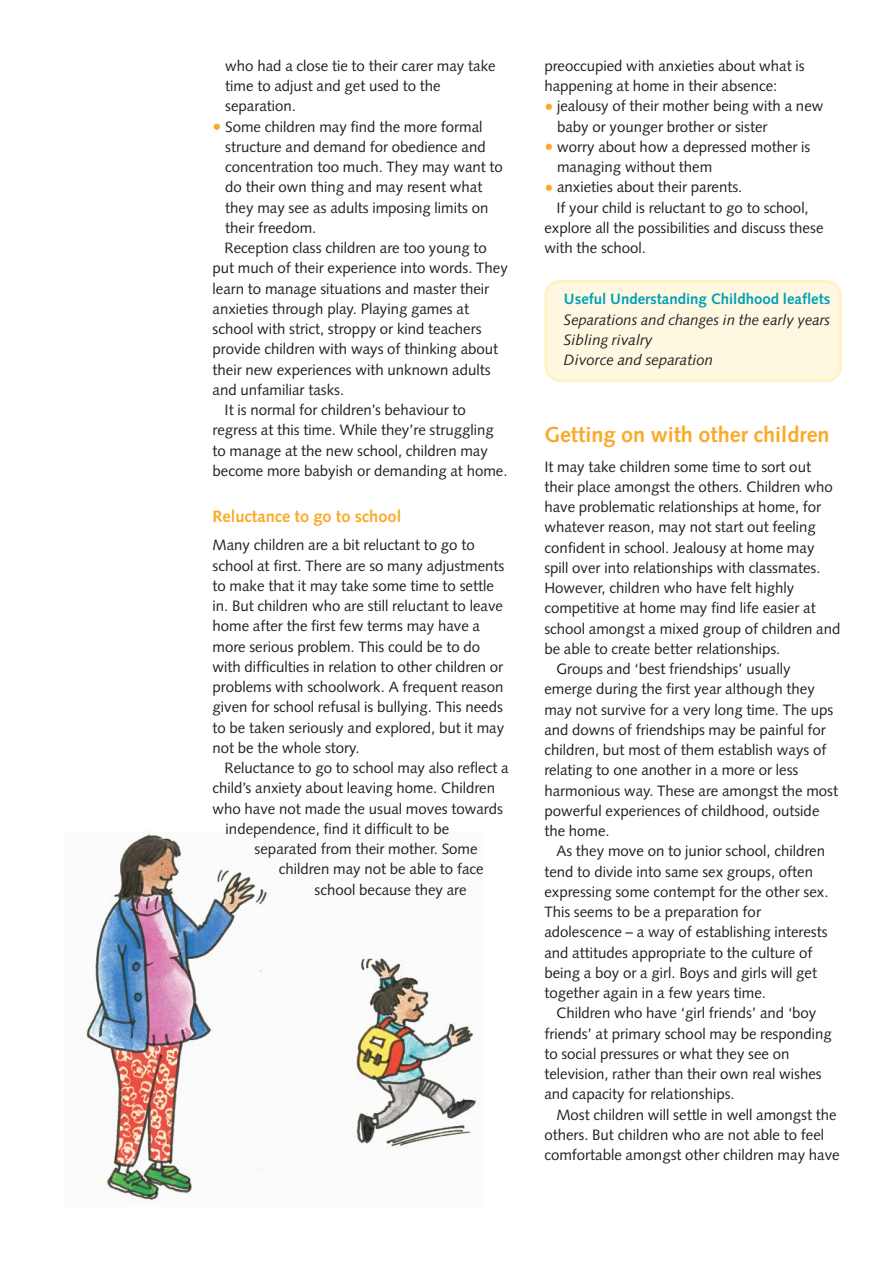
<style>
.page{position:relative;width:893px;height:1263px;background:#fff}
.page>*{position:absolute;margin:0;border:0;box-sizing:border-box;transform-origin:0 0}
.t1{font:700 21.75px "Syntax";color:#fbaa28}
.t2{font:700 16.5px "Syntax";color:#fbaa28}
.t3{font:15px/20.2px "Syntax";color:#231f20}
.t4{font:italic 15px/20.2px "Syntax";color:#231f20}
.t5{font:700 15px "Syntax";color:#00a0b8}
.s1{font-size:18px;color:#fbaa28}
</style>
<div class="page">
<img style="left:86px;top:834px;width:391px;height:367px">
<svg style="left:544px;top:280px;width:298px;height:102px;background:#fff7df"></svg>
<p class="t3" style="left:225px;top:57px;width:272px">who had a close tie to their carer may take time to adjust and get used to the separation.</p>
<p class="t3" style="left:212px;top:118px;width:271px"><span class="s1">•</span> Some children may find the more formal</p>
<p class="t3" style="left:225px;top:138px;width:262px">structure and demand for obedience and</p>
<p class="t3" style="left:225px;top:158px;width:279px">concentration too much. They may want to</p>
<p class="t3" style="left:225px;top:179px;width:258px">do their own thing and may resent what</p>
<p class="t3" style="left:225px;top:199px;width:264px">they may see as adults imposing limits on</p>
<p class="t3" style="left:225px;top:219px;width:93px">their freedom.</p>
<p class="t3" style="left:224px;top:239px;width:264px">Reception class children are too young to</p>
<p class="t3" style="left:212px;top:260px;width:297px">put much of their experience into words. They</p>
<p class="t3" style="left:212px;top:280px;width:278px">learn to manage situations and master their</p>
<p class="t3" style="left:212px;top:300px;width:258px">anxieties through play. Playing games at</p>
<p class="t3" style="left:212px;top:320px;width:270px">school with strict, stroppy or kind teachers</p>
<p class="t3" style="left:212px;top:341px;width:287px">provide children with ways of thinking about</p>
<p class="t3" style="left:212px;top:361px;width:279px">their new experiences with unknown adults</p>
<p class="t3" style="left:212px;top:381px;width:133px">and unfamiliar tasks.</p>
<p class="t3" style="left:224px;top:401px;width:243px">It is normal for children’s behaviour to</p>
<p class="t3" style="left:212px;top:422px;width:283px">regress at this time. While they’re struggling</p>
<p class="t3" style="left:212px;top:442px;width:277px">to manage at the new school, children may</p>
<p class="t3" style="left:212px;top:462px;width:296px">become more babyish or demanding at home.</p>
<p class="t2" style="left:212px;top:509px;width:190px">Reluctance to go to school</p>
<p class="t3" style="left:212px;top:537px;width:293px">Many children are a bit reluctant to go to school at first. There are so many adjustments to make that it may take some time to settle in. But children who are still reluctant to leave home after the first few terms may have a more serious problem. This could be to do with difficulties in relation to other children or problems with schoolwork. A frequent reason given for school refusal is bullying. This needs to be taken seriously and explored, but it may not be the whole story.</p>
<p class="t3" style="left:224px;top:759px;width:285px">Reluctance to go to school may also reflect a</p>
<p class="t3" style="left:212px;top:780px;width:284px">child’s anxiety about leaving home. Children</p>
<p class="t3" style="left:212px;top:800px;width:292px">who have not made the usual moves towards</p>
<p class="t3" style="left:226px;top:820px;width:225px">independence, find it difficult to be</p>
<p class="t3" style="left:255px;top:840px;width:224px">separated from their mother. Some</p>
<p class="t3" style="left:279px;top:861px;width:206px">children may not be able to face</p>
<p class="t3" style="left:314px;top:881px;width:153px">school because they are</p>
<p class="t3" style="left:544px;top:57px;width:262px">preoccupied with anxieties about what is happening at home in their absence:</p>
<p class="t3" style="left:557px;top:98px;width:268px;text-indent:-13px"><span class="s1">•</span> jealousy of their mother being with a new baby or younger brother or sister</p>
<p class="t3" style="left:557px;top:138px;width:255px;text-indent:-13px"><span class="s1">•</span> worry about how a depressed mother is managing without them</p>
<p class="t3" style="left:544px;top:179px;width:200px"><span class="s1">•</span> anxieties about their parents.</p>
<p class="t3" style="left:556px;top:199px;width:254px">If your child is reluctant to go to school,</p>
<p class="t3" style="left:544px;top:219px;width:280px">explore all the possibilities and discuss these</p>
<p class="t3" style="left:544px;top:239px;width:103px">with the school.</p>
<p class="t5" style="left:564px;top:293px;width:268px">Useful Understanding Childhood leaflets</p>
<p class="t4" style="left:564px;top:311px;width:268px">Separations and changes in the early years<br>Sibling rivalry<br>Divorce and separation</p>
<h1 class="t1" style="left:544px;top:426px;width:287px">Getting on with other children</h1>
<p class="t3" style="left:544px;top:458px;width:268px">It may take children some time to sort out</p>
<p class="t3" style="left:544px;top:478px;width:290px">their place amongst the others. Children who</p>
<p class="t3" style="left:544px;top:498px;width:278px">have problematic relationships at home, for</p>
<p class="t3" style="left:544px;top:519px;width:273px">whatever reason, may not start out feeling</p>
<p class="t3" style="left:544px;top:539px;width:272px">confident in school. Jealousy at home may</p>
<p class="t3" style="left:544px;top:559px;width:278px">spill over into relationships with classmates.</p>
<p class="t3" style="left:544px;top:579px;width:251px">However, children who have felt highly</p>
<p class="t3" style="left:544px;top:600px;width:273px">competitive at home may find life easier at</p>
<p class="t3" style="left:544px;top:620px;width:298px">school amongst a mixed group of children and</p>
<p class="t3" style="left:544px;top:640px;width:237px">be able to create better relationships.</p>
<p class="t3" style="left:556px;top:660px;width:236px">Groups and ‘best friendships’ usually</p>
<p class="t3" style="left:544px;top:681px;width:272px">emerge during the first year although they</p>
<p class="t3" style="left:544px;top:701px;width:290px">may not survive for a very long time. The ups</p>
<p class="t3" style="left:544px;top:721px;width:283px">and downs of friendships may be painful for</p>
<p class="t3" style="left:544px;top:741px;width:283px">children, but most of them establish ways of</p>
<p class="t3" style="left:544px;top:762px;width:255px">relating to one another in a more or less</p>
<p class="t3" style="left:544px;top:782px;width:295px">harmonious way. These are amongst the most</p>
<p class="t3" style="left:544px;top:802px;width:277px">powerful experiences of childhood, outside</p>
<p class="t3" style="left:544px;top:822px;width:67px">the home.</p>
<p class="t3" style="left:556px;top:843px;width:270px">As they move on to junior school, children</p>
<p class="t3" style="left:544px;top:863px;width:270px">tend to divide into same sex groups, often</p>
<p class="t3" style="left:544px;top:883px;width:286px">expressing some contempt for the other sex.</p>
<p class="t3" style="left:544px;top:903px;width:218px">This seems to be a preparation for</p>
<p class="t3" style="left:544px;top:924px;width:285px">adolescence – a way of establishing interests</p>
<p class="t3" style="left:544px;top:944px;width:270px">and attitudes appropriate to the culture of</p>
<p class="t3" style="left:544px;top:964px;width:274px">being a boy or a girl. Boys and girls will get</p>
<p class="t3" style="left:544px;top:984px;width:223px">together again in a few years time.</p>
<p class="t3" style="left:556px;top:1005px;width:261px">Children who have ‘girl friends’ and ‘boy</p>
<p class="t3" style="left:544px;top:1025px;width:289px">friends’ at primary school may be responding</p>
<p class="t3" style="left:544px;top:1045px;width:247px">to social pressures or what they see on</p>
<p class="t3" style="left:544px;top:1065px;width:279px">television, rather than their own real wishes</p>
<p class="t3" style="left:544px;top:1086px;width:192px">and capacity for relationships.</p>
<p class="t3" style="left:556px;top:1106px;width:282px">Most children will settle in well amongst the</p>
<p class="t3" style="left:544px;top:1126px;width:281px">others. But children who are not able to feel</p>
<p class="t3" style="left:544px;top:1146px;width:297px">comfortable amongst other children may have</p>
</div>
